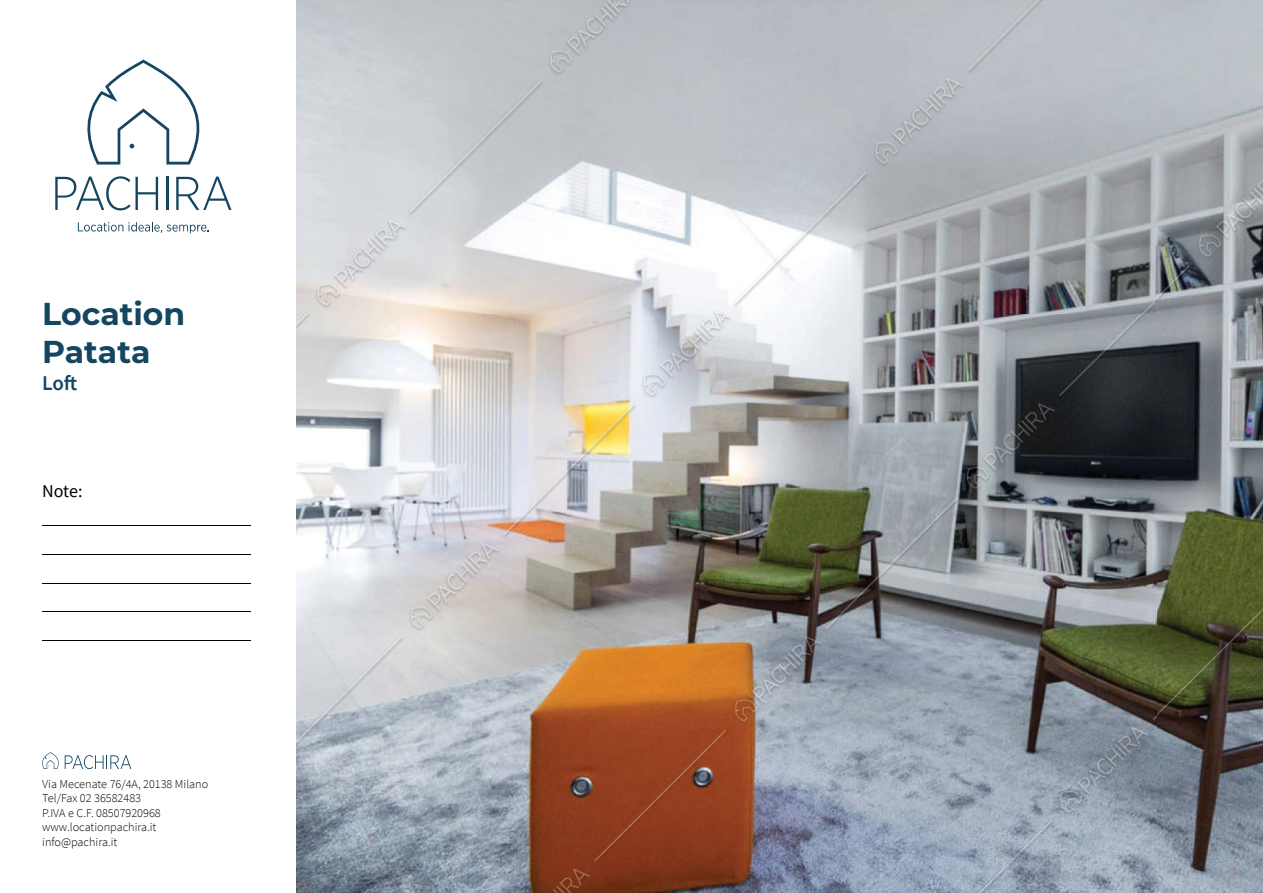
<style>
.page{position:relative;width:1263px;height:893px;background:#fff}
.page>*{position:absolute;margin:0;border:0;box-sizing:border-box;transform-origin:0 0}
.t1{font:700 31.5px/37.8px "Montserrat";color:#154661}
.t2{font:600 21px "Source Sans Pro";color:#154661}
.t3{font:18px "Source Sans Pro";color:#000}
.t4{font:300 12px/14.4px "Source Sans Pro";color:#000}
</style>
<div class="page">
<svg style="left:78px;top:222px;width:131px;height:11px"></svg>
<svg style="left:55px;top:176px;width:103px;height:34px"></svg>
<hr style="left:166px;top:177px;width:2px;height:33px;background:#154661">
<svg style="left:176px;top:177px;width:55px;height:33px"></svg>
<svg style="left:87px;top:60px;width:113px;height:105px"></svg>
<hr style="left:42px;top:525px;width:209px;height:1px;background:#000">
<hr style="left:42px;top:583px;width:209px;height:1px;background:#000">
<hr style="left:42px;top:640px;width:209px;height:1px;background:#000">
<hr style="left:42px;top:554px;width:209px;height:1px;background:#000">
<hr style="left:42px;top:611px;width:209px;height:1px;background:#000">
<svg style="left:42px;top:752px;width:89px;height:17px"></svg>
<img style="left:297px;top:0;width:966px;height:893px">
<h1 class="t1" style="left:42px;top:293px;width:145px">Location<br>Patata</h1>
<h2 class="t2" style="left:42px;top:370px;width:37px">Loft</h2>
<h3 class="t3" style="left:42px;top:479px;width:42px">Note:</h3>
<p class="t4" style="left:42px;top:777px;width:168px">Via Mecenate 76/4A, 20138 Milano<br>Tel/Fax 02 36582483<br>P.IVA e C.F. 08507920968 www.locationpachira.it info@pachira.it</p>
</div>
